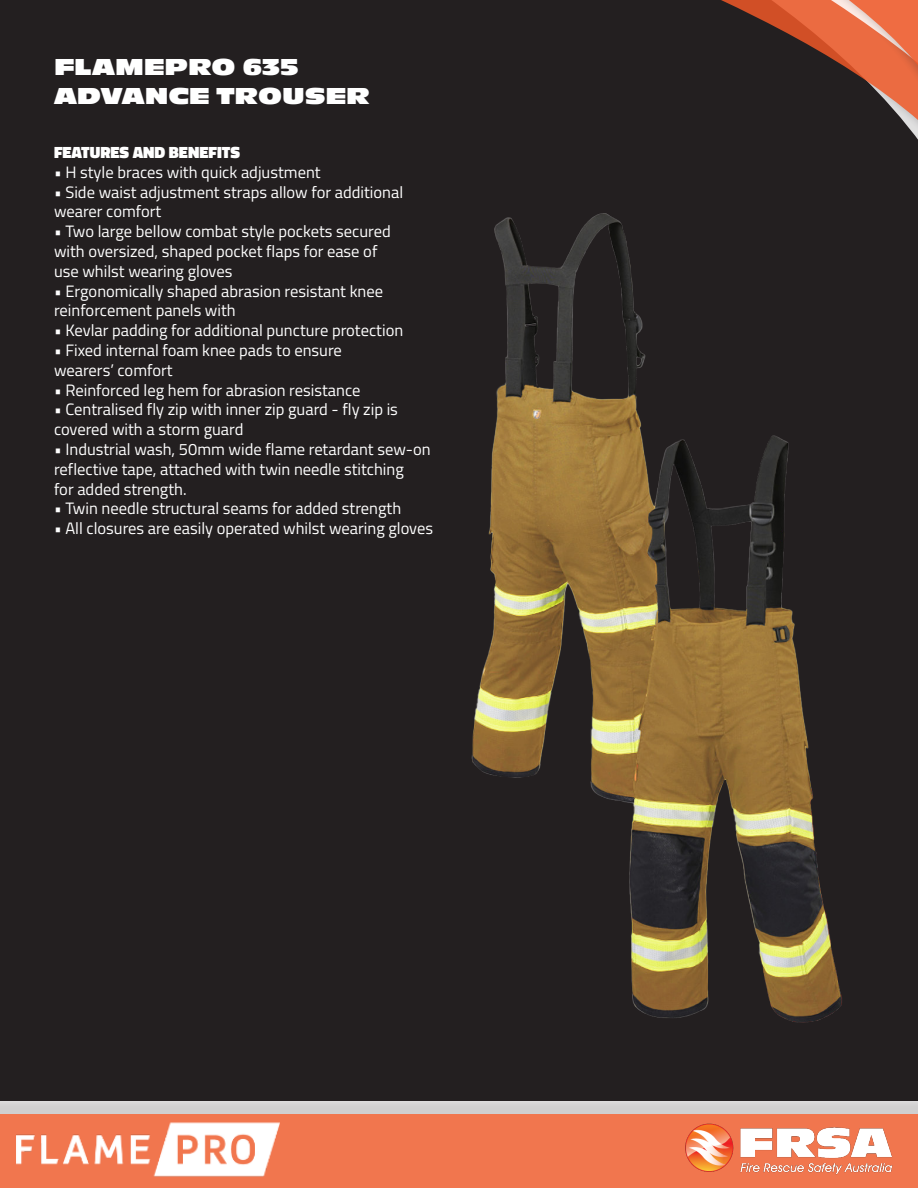
<style>
.page{position:relative;width:918px;height:1188px;background:#fff}
.page>*{position:absolute;margin:0;border:0;box-sizing:border-box;transform-origin:0 0}
.t1{font:24px "Antique Oli Nor D";color:#fff}
.t2{font:16.5px "Titillium Web";color:#fff}
.t3{font:900 16.5px "Titillium Web";color:#fff}
</style>
<div class="page">
<div style="left:0;top:0;width:918px;height:1091px;background:#231f20"></div>
<div style="left:0;top:1091px;width:918px;height:97px;background:#231f20;opacity:.26"></div>
<div style="left:0;top:1114px;width:918px;height:74px;background:#f1764e"></div>
<img style="left:685px;top:1123px;width:208px;height:52px">
<div style="left:869px;top:338px;width:49px;height:240px;background:#231f20"></div>
<div style="left:651px;top:0;width:267px;height:337px;background:#231f20"></div>
<svg style="left:721px;top:0;width:197px;height:338px"></svg>
<img style="left:459px;top:206px;width:410px;height:829px">
<img style="left:16px;top:1122px;width:263px;height:55px">
<p class="t1" style="left:54px;top:54px;width:246px">FLAMEPRO 635</p>
<p class="t1" style="left:54px;top:83px;width:318px">ADVANCE TROUSER</p>
<p class="t3" style="left:54px;top:140px;width:187px">FEATURES AND BENEFITS</p>
<p class="t2" style="left:54px;top:160px;width:268px">• H style braces with quick adjustment</p>
<p class="t2" style="left:54px;top:180px;width:351px">• Side waist adjustment straps allow for additional</p>
<p class="t2" style="left:54px;top:199px;width:109px">wearer comfort</p>
<p class="t2" style="left:54px;top:219px;width:338px">• Two large bellow combat style pockets secured</p>
<p class="t2" style="left:54px;top:239px;width:325px">with oversized, shaped pocket flaps for ease of</p>
<p class="t2" style="left:54px;top:259px;width:180px">use whilst wearing gloves</p>
<p class="t2" style="left:54px;top:279px;width:331px">• Ergonomically shaped abrasion resistant knee</p>
<p class="t2" style="left:54px;top:298px;width:183px">reinforcement panels with</p>
<p class="t2" style="left:54px;top:318px;width:351px">• Kevlar padding for additional puncture protection</p>
<p class="t2" style="left:54px;top:338px;width:289px">• Fixed internal foam knee pads to ensure</p>
<p class="t2" style="left:54px;top:358px;width:120px">wearers’ comfort</p>
<p class="t2" style="left:54px;top:378px;width:308px">• Reinforced leg hem for abrasion resistance</p>
<p class="t2" style="left:54px;top:397px;width:346px">• Centralised fly zip with inner zip guard - fly zip is</p>
<p class="t2" style="left:54px;top:417px;width:191px">covered with a storm guard</p>
<p class="t2" style="left:54px;top:437px;width:378px">• Industrial wash, 50mm wide flame retardant sew-on</p>
<p class="t2" style="left:54px;top:457px;width:351px">reflective tape, attached with twin needle stitching</p>
<p class="t2" style="left:54px;top:477px;width:134px">for added strength.</p>
<p class="t2" style="left:54px;top:496px;width:349px">• Twin needle structural seams for added strength</p>
<p class="t2" style="left:54px;top:516px;width:381px">• All closures are easily operated whilst wearing gloves</p>
</div>
